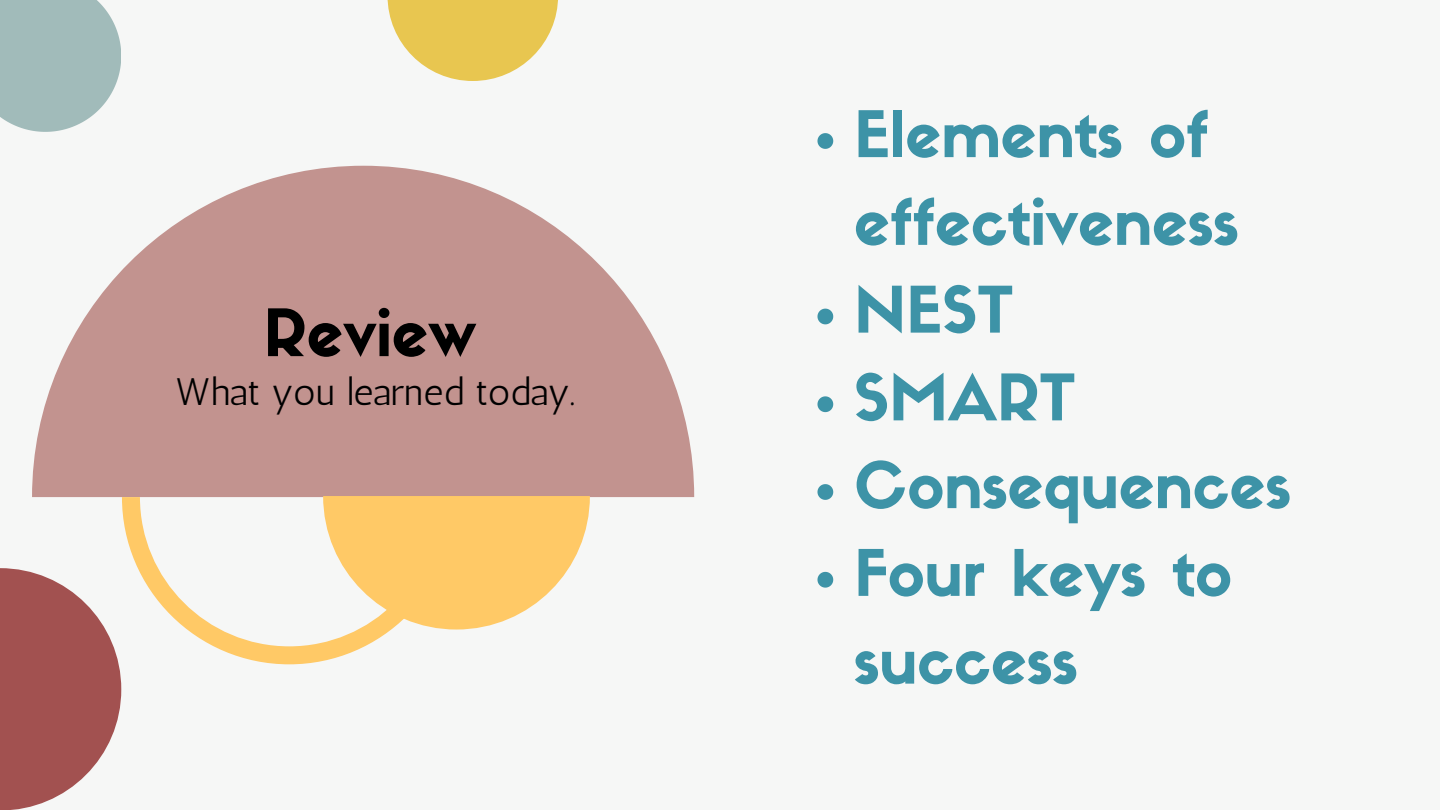
<style>
.page{position:relative;width:1440px;height:810px;background:#f6f7f6}
.page>*{position:absolute;margin:0;border:0;box-sizing:border-box;transform-origin:0 0}
.t1{font:64.1px "Sifonn Basic";color:#000}
.t2{font:63px/87.8px "Sifonn Basic";color:#3d93a7}
.t3{font:38.3px "Antic";color:#000}
</style>
<div class="page">
<svg style="left:388px;top:0;width:170px;height:81px"></svg>
<svg style="left:32px;top:166px;width:662px;height:331px;fill:#c2938f"></svg>
<svg style="left:122px;top:497px;width:269px;height:167px"></svg>
<svg style="left:817px;top:133px;width:16px;height:16px"></svg>
<svg style="left:817px;top:309px;width:16px;height:15px"></svg>
<svg style="left:817px;top:396px;width:16px;height:16px"></svg>
<svg style="left:817px;top:484px;width:16px;height:16px"></svg>
<svg style="left:817px;top:572px;width:16px;height:16px"></svg>
<svg style="left:0;top:568px;width:121px;height:242px"></svg>
<svg style="left:0;top:0;width:121px;height:132px;background:#aac1c0"></svg>
<svg style="left:323px;top:496px;width:267px;height:134px"></svg>
<p class="t1" style="left:264px;top:308px;width:214px">Review</p>
<p class="t3" style="left:176px;top:369px;width:401px">What you learned today.</p>
<p class="t2" style="left:854px;top:97px;width:386px">Elements of effectiveness</p>
<p class="t2" style="left:854px;top:273px;width:161px">NEST</p>
<p class="t2" style="left:854px;top:361px;width:223px">SMART</p>
<h1 class="t2" style="left:854px;top:448px;width:438px">Consequences</h1>
<p class="t2" style="left:854px;top:536px;width:379px">Four keys to success</p>
</div>
